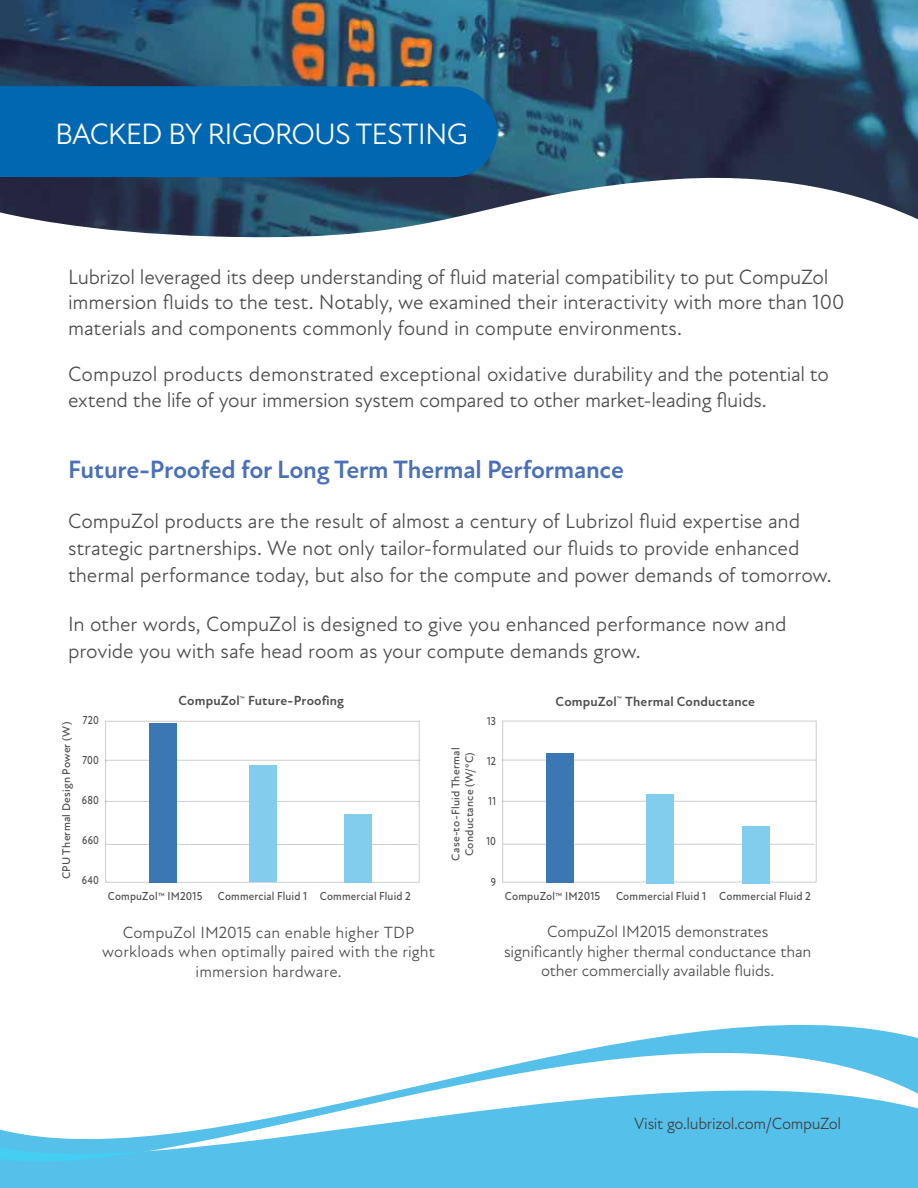
<style>
.page{position:relative;width:918px;height:1188px;background:#fff}
.page>*{position:absolute;margin:0;border:0;box-sizing:border-box;transform-origin:0 0}
.t1{font:30px "New Atten";letter-spacing:-.03em;color:#fff}
.t2{font:700 25.5px "New Atten";letter-spacing:-.01em;color:#4a71b7}
.t3{font:21px/25.5px "New Atten";letter-spacing:-.005em;color:#4d4d4f}
.t4{font:16.5px/19.5px "New Atten";letter-spacing:-.005em;color:#4d4d4f;text-align:center}
.t5{font:16.5px "New Atten";letter-spacing:-.02em;color:#414042}
.t6{font:700 13.5px "New Atten";letter-spacing:.01em;color:#4d4d4f}
.t7{font:500 11.7px "New Atten";letter-spacing:.015em;color:#4d4d4f;scale:.93 1}
.t8{font:500 11.7px "New Atten";letter-spacing:.015em;color:#4d4d4f;scale:.94 1}
.t9{font:500 11.7px "New Atten";letter-spacing:.015em;color:#4d4d4f;scale:.84 1}
.t10{font:500 11.4px/13.6px "New Atten";letter-spacing:.02em;color:#4d4d4f;text-align:center}
</style>
<div class="page">
<div style="left:0;top:1163px;width:918px;height:25px;background:#55c0e9"></div>
<img style="left:0;top:0;width:918px;height:238px">
<svg style="left:0;top:1024px;width:918px;height:139px"></svg>
<div style="left:0;top:86px;width:497px;height:91px;background:#0067b0"></div>
<hr style="left:105px;top:760px;width:315px;height:1px;background:#4d4d4f">
<hr style="left:105px;top:801px;width:315px;height:1px;background:#4d4d4f">
<hr style="left:106px;top:844px;width:312px;height:1px;background:#4d4d4f">
<div style="left:149px;top:723px;width:28px;height:159px;background:#3a77b3"></div>
<div style="left:249px;top:766px;width:28px;height:116px;background:#82cced"></div>
<div style="left:344px;top:814px;width:28px;height:68px;background:#82cced"></div>
<hr style="left:502px;top:760px;width:315px;height:1px;background:#4d4d4f">
<hr style="left:502px;top:801px;width:315px;height:1px;background:#4d4d4f">
<hr style="left:503px;top:844px;width:312px;height:1px;background:#4d4d4f">
<div style="left:546px;top:753px;width:28px;height:129px;background:#3a77b3"></div>
<div style="left:646px;top:794px;width:28px;height:89px;background:#82cced"></div>
<div style="left:742px;top:826px;width:28px;height:58px;background:#82cced"></div>
<h1 class="t1" style="left:55px;top:116px;width:414px">BACKED BY RIGOROUS TESTING</h1>
<p class="t3" style="left:68px;top:264px;width:778px">Lubrizol leveraged its deep understanding of fluid material compatibility to put CompuZol immersion fluids to the test. Notably, we examined their interactivity with more than 100 materials and components commonly found in compute environments.</p>
<p class="t3" style="left:68px;top:361px;width:762px">Compuzol products demonstrated exceptional oxidative durability and the potential to extend the life of your immersion system compared to other market-leading fluids.</p>
<p class="t2" style="left:68px;top:454px;width:558px">Future-Proofed for Long Term Thermal Performance</p>
<p class="t3" style="left:68px;top:507px;width:765px;line-height:27px">CompuZol products are the result of almost a century of Lubrizol fluid expertise and strategic partnerships. We not only tailor-formulated our fluids to provide enhanced thermal performance today, but also for the compute and power demands of tomorrow.</p>
<p class="t3" style="left:68px;top:611px;width:720px;line-height:27px">In other words, CompuZol is designed to give you enhanced performance now and provide you with safe head room as your compute demands grow.</p>
<p class="t10" style="left:60px;top:879px;width:159px;rotate:-90deg">CPU Thermal Design Power (W)</p>
<p class="t9" style="left:83px;top:713px;width:21px">720</p>
<p class="t9" style="left:82px;top:753px;width:21px">700</p>
<p class="t9" style="left:82px;top:793px;width:22px">680</p>
<p class="t9" style="left:82px;top:833px;width:21px">660</p>
<p class="t9" style="left:82px;top:874px;width:22px">640</p>
<p class="t6" style="left:179px;top:693px;width:167px">CompuZol<sup>™</sup> Future-Proofing</p>
<p class="t7" style="left:108px;top:889px;width:103px">CompuZol™ IM2015</p>
<p class="t7" style="left:218px;top:889px;width:209px">Commercial Fluid 1 Commercial Fluid 2</p>
<p class="t4" style="left:102px;top:923px;width:334px">CompuZol IM2015 can enable higher TDP workloads when optimally paired with the right immersion hardware.</p>
<p class="t10" style="left:449px;top:861px;width:114px;rotate:-90deg">Case-to-Fluid Thermal<br>Conductance (W/ºC)</p>
<p class="t9" style="left:487px;top:714px;width:12px">13</p>
<p class="t9" style="left:487px;top:754px;width:12px">12</p>
<p class="t9" style="left:489px;top:794px;width:10px">11</p>
<p class="t9" style="left:486px;top:835px;width:13px">10</p>
<p class="t9" style="left:491px;top:875px;width:8px">9</p>
<p class="t6" style="left:556px;top:693px;width:201px">CompuZol<sup>™</sup> Thermal Conductance</p>
<p class="t8" style="left:505px;top:889px;width:103px">CompuZol™ IM2015</p>
<p class="t8" style="left:616px;top:889px;width:209px">Commercial Fluid 1 Commercial Fluid 2</p>
<p class="t4" style="left:504px;top:922px;width:309px">CompuZol IM2015 demonstrates<br>significantly higher thermal conductance than other commercially available fluids.</p>
<p class="t5" style="left:634px;top:1114px;width:208px">Visit go.lubrizol.com/CompuZol</p>
</div>
